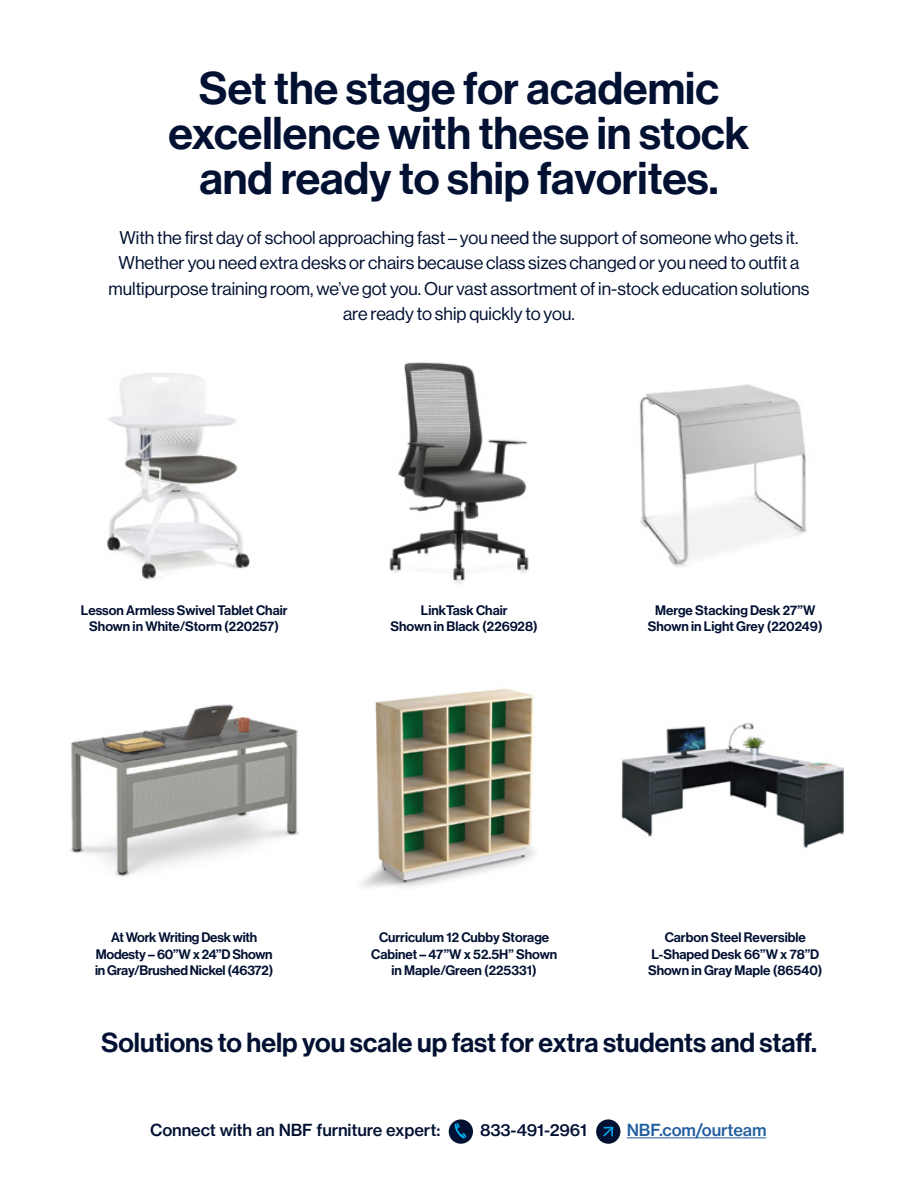
<style>
.page{position:relative;width:918px;height:1188px;background:#fff}
.page>*{position:absolute;margin:0;border:0;box-sizing:border-box;transform-origin:0 0}
.t1{font:45px/45px "N Haas Grotesk DS Pro 65 Md";color:#021132;text-align:center}
.t2{font:27px "N Haas Grotesk DS Pro 65 Md";color:#021132}
.t3{font:18px/25.5px "N Haas Grotesk DS Pro 55 Rg";color:#021132;text-align:center}
.t4{font:16.5px "N Haas Grotesk TX Pro 65 Md";letter-spacing:-.01em;color:#021132}
.t5{font:16.5px "N Haas Grotesk TX Pro 65 Md";letter-spacing:-.01em;color:#215e9e}
.t6{font:13.5px/16.5px "N Haas Grotesk DS Pro 65 Md";color:#021132;text-align:center}
</style>
<div class="page">
<img style="left:107px;top:373px;width:143px;height:207px">
<img style="left:389px;top:362px;width:140px;height:222px">
<img style="left:639px;top:384px;width:168px;height:183px">
<img style="left:70px;top:704px;width:229px;height:173px">
<img style="left:361px;top:688px;width:175px;height:200px">
<img style="left:621px;top:723px;width:223px;height:126px">
<hr style="left:627px;top:1137px;width:139px;height:1px;background:#215e9e">
<div style="left:449px;top:1119px;width:24px;height:25px;background:#021132;border-radius:50%"></div>
<svg style="left:454px;top:1123px;width:12px;height:16px"></svg>
<div style="left:596px;top:1119px;width:24px;height:25px;background:#021132;border-radius:50%"></div>
<svg style="left:603px;top:1126px;width:11px;height:11px"></svg>
<h1 class="t1" style="left:169px;top:66px;width:582px">Set the stage for academic excellence with these in stock and ready to ship favorites.</h1>
<p class="t3" style="left:109px;top:225px;width:702px">With the first day of school approaching fast – you need the support of someone who gets it.<br>Whether you need extra desks or chairs because class sizes changed or you need to outfit a multipurpose training room, we’ve got you. Our vast assortment of in-stock education solutions are ready to ship quickly to you.</p>
<p class="t6" style="left:81px;top:602px;width:208px">Lesson Armless Swivel Tablet Chair<br>Shown in White/Storm (220257)</p>
<p class="t6" style="left:390px;top:602px;width:149px">LinkTask Chair<br>Shown in Black (226928)</p>
<p class="t6" style="left:648px;top:602px;width:176px">Merge Stacking Desk 27”W<br>Shown in Light Grey (220249)</p>
<p class="t6" style="left:95px;top:929px;width:180px">At Work Writing Desk with<br>Modesty – 60”W x 24”D Shown in Gray/Brushed Nickel (46372)</p>
<p class="t6" style="left:371px;top:929px;width:187px">Curriculum 12 Cubby Storage<br>Cabinet – 47”W x 52.5H” Shown in Maple/Green (225331)</p>
<p class="t6" style="left:648px;top:929px;width:176px">Carbon Steel Reversible<br>L-Shaped Desk 66”W x 78”D<br>Shown in Gray Maple (86540)</p>
<h2 class="t2" style="left:101px;top:1027px;width:717px">Solutions to help you scale up fast for extra students and staff.</h2>
<p class="t4" style="left:150px;top:1120px;width:292px">Connect with an NBF furniture expert:</p>
<p class="t4" style="left:480px;top:1120px;width:109px">833-491-2961</p>
<p class="t5" style="left:627px;top:1120px;width:141px">NBF.com/ourteam</p>
</div>
